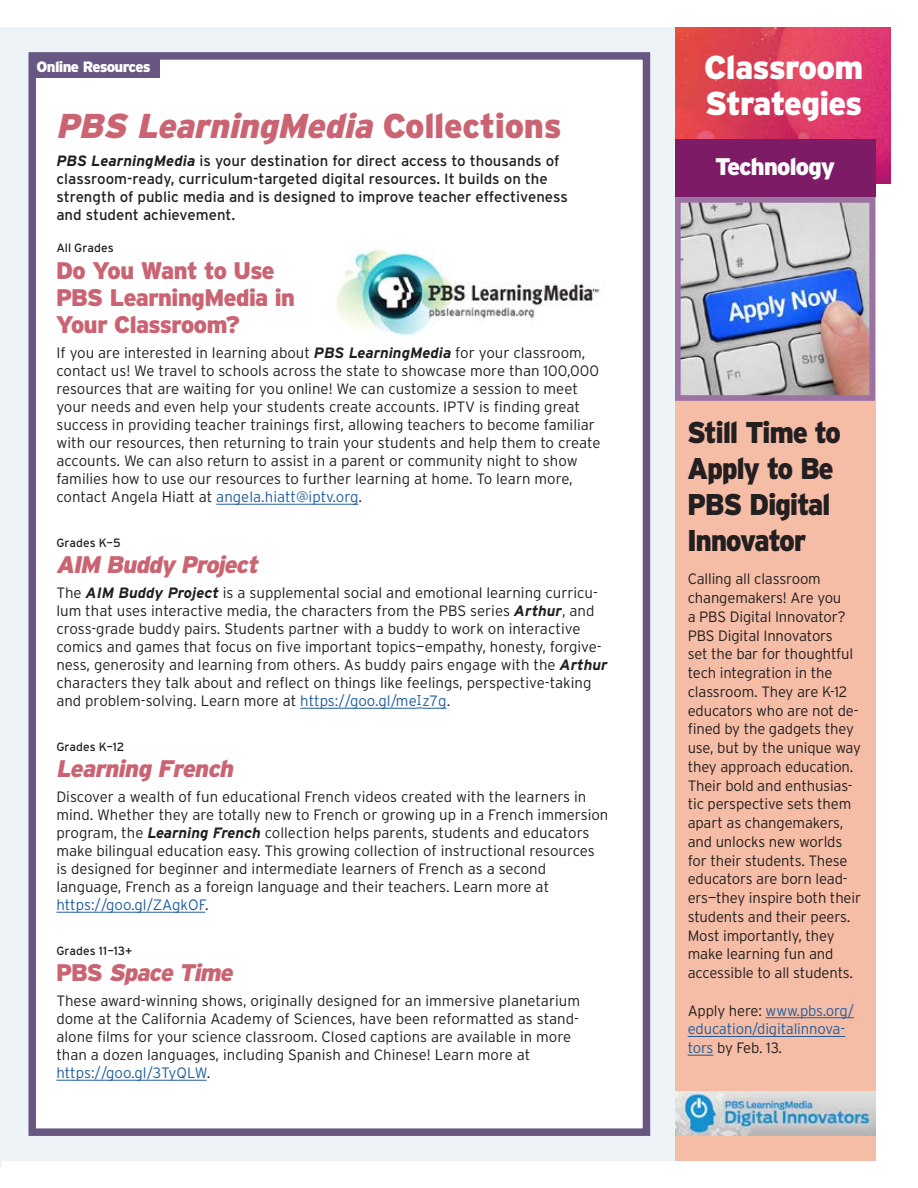
<style>
.page{position:relative;width:918px;height:1188px;background:#fff}
.page>*{position:absolute;margin:0;border:0;box-sizing:border-box;transform-origin:0 0}
.t1{font:italic 34.5px "PBS Explorer EP Show Title";color:#cb6472}
.t2{font:33px/36px "PBS Explorer EP Show Title";letter-spacing:.02em;color:#fff}
.t3{font:30px/36px "PBS Explorer EP Show Title";color:#231f20;scale:.93 1}
.t4{font:24px/27px "PBS Explorer EP Show Title";letter-spacing:.01em;color:#cb6472}
.t5{font:italic 24px "PBS Explorer EP Show Title";color:#cb6472}
.t6{font:24px "PBS Explorer EP Show Title";color:#fff}
.t7{font:300 15px/18px "PBS Explorer";color:#231f20}
.t8{font:15px/18px "PBS Explorer";color:#231f20}
.t9{font:300 15px/18.8px "PBS Explorer";letter-spacing:-.01em;color:#215e9e}
.t10{font:15px "PBS Explorer EP Show Title";color:#fff}
.t11{font:12px "PBS Explorer";letter-spacing:.01em;color:#231f20}
.s1{font-style:normal}
.s2{font-weight:700;font-style:italic}
.s3{color:#215e9e}
.s4{font-family:"Lubalin Graph ITC";font-weight:400;color:#215e9e}
.s5{color:#231f20}
</style>
<div class="page">
<div style="left:0;top:27px;width:675px;height:1134px;background:#eef3f8"></div>
<img style="left:675px;top:27px;width:216px;height:157px">
<div style="left:675px;top:161px;width:200px;height:1000px;background:#f5bca6"></div>
<div style="left:675px;top:139px;width:200px;height:58px;background:#7d1b67"></div>
<div style="left:28px;top:52px;width:622px;height:1084px;background:#fff;border:8px solid #675782"></div>
<div style="left:30px;top:54px;width:130px;height:24px;background:#675782"></div>
<hr style="left:216px;top:504px;width:142px;height:1px;background:#215e9e">
<hr style="left:300px;top:708px;width:117px;height:1px;background:#215e9e">
<svg style="left:417px;top:708px;width:30px;height:1px"></svg>
<hr style="left:56px;top:912px;width:149px;height:1px;background:#215e9e">
<hr style="left:56px;top:1080px;width:151px;height:1px;background:#215e9e">
<hr style="left:766px;top:1017px;width:88px;height:1px;background:#215e9e">
<hr style="left:688px;top:1036px;width:157px;height:1px;background:#215e9e">
<svg style="left:688px;top:1055px;width:25px;height:1px"></svg>
<img style="left:336px;top:247px;width:264px;height:89px">
<img style="left:682px;top:204px;width:186px;height:190px">
<div style="left:675px;top:197px;width:200px;height:204px;border:6px solid #9c72a3"></div>
<img style="left:675px;top:1091px;width:200px;height:44px">
<p class="t10" style="left:37px;top:58px;width:115px">Online Resources</p>
<h1 class="t1" style="left:56px;top:106px;width:506px">PBS LearningMedia <span class="s1">C o l l e c t i o n s</span></h1>
<p class="t8" style="left:56px;top:152px;width:513px"><span class="s2">PBS LearningMedia</span> is your destination for direct access to thousands of classroom-ready, curriculum-targeted digital resources. It builds on the strength of public media and is designed to improve teacher effectiveness and student achievement.</p>
<p class="t11" style="left:56px;top:241px;width:59px">All Grades</p>
<h3 class="t4" style="left:56px;top:257px;width:240px">Do You Want to Use<br>PBS LearningMedia in<br>Your Classroom?</h3>
<p class="t7" style="left:56px;top:344px;width:546px">If you are interested in learning about <span class="s2">PBS LearningMedia</span> for your classroom, contact us! We travel to schools across the state to showcase more than 100,000 resources that are waiting for you online! We can customize a session to meet your needs and even help your students create accounts. IPTV is finding great success in providing teacher trainings first, allowing teachers to become familiar with our resources, then returning to train your students and help them to create accounts. We can also return to assist in a parent or community night to show families how to use our resources to further learning at home. To learn more, contact Angela Hiatt at <span class="s3">angela.hiatt@iptv.org</span>.</p>
<p class="t11" style="left:56px;top:536px;width:66px">Grades K–5</p>
<h3 class="t5" style="left:56px;top:551px;width:207px">AIM Buddy Project</h3>
<p class="t7" style="left:56px;top:584px;width:553px">The <span class="s2">AIM Buddy Project</span> is a supplemental social and emotional learning curricu&shy;lum that uses interactive media, the characters from the PBS series <span class="s2">Arthur</span>, and cross-grade buddy pairs. Students partner with a buddy to work on interactive comics and games that focus on five important topics—empathy, honesty, forgive&shy;ness, generosity and learning from others. As buddy pairs engage with the <span class="s2">Arthur </span>characters they talk about and reflect on things like feelings, perspective-taking and problem-solving. Learn more at <span class="s3">https://goo.gl/me</span><span class="s4">I</span><span class="s3">z7g</span>.</p>
<p class="t11" style="left:56px;top:740px;width:70px">Grades K–12</p>
<h3 class="t5" style="left:56px;top:755px;width:182px">Learning French</h3>
<p class="t7" style="left:56px;top:788px;width:554px">Discover a wealth of fun educational French videos created with the learners in mind. Whether they are totally new to French or growing up in a French immersion program, the <span class="s2">Learning French</span> collection helps parents, students and educators make bilingual education easy. This growing collection of instructional resources is designed for beginner and intermediate learners of French as a second language, French as a foreign language and their teachers. Learn more at <span class="s3">https://goo.gl/ZAgkOF</span>.</p>
<p class="t11" style="left:56px;top:944px;width:78px">Grades 11–13+</p>
<h3 class="t5" style="left:56px;top:959px;width:182px"><span class="s1">P B S</span> Space Time</h3>
<p class="t7" style="left:56px;top:992px;width:525px">These award-winning shows, originally designed for an immersive planetarium dome at the California Academy of Sciences, have been reformatted as stand&shy;alone films for your science classroom. Closed captions are available in more than a dozen languages, including Spanish and Chinese! Learn more at <span class="s3">https://goo.gl/3TyQLW</span>.</p>
<h2 class="t2" style="left:705px;top:49px;width:159px">Classroom<br>Strategies</h2>
<h3 class="t6" style="left:716px;top:153px;width:120px">Technology</h3>
<h3 class="t3" style="left:688px;top:414px;width:166px">Still Time to<br>Apply to Be<br>PBS Digital<br>Innovator</h3>
<p class="t7" style="left:688px;top:570px;width:175px;line-height:18.8px">Calling all classroom changemakers! Are you<br>a PBS Digital Innovator?<br>PBS Digital Innovators<br>set the bar for thoughtful tech integration in the classroom. They are K-12 educators who are not de&shy;fined by the gadgets they use, but by the unique way they approach education.<br>Their bold and enthusias&shy;tic perspective sets them apart as changemakers, and unlocks new worlds for their students. These educators are born lead&shy;ers—they inspire both their students and their peers.<br>Most importantly, they make learning fun and accessible to all students.</p>
<p class="t9" style="left:688px;top:1001px;width:168px"><span class="s5">Apply here:</span> www.pbs.org/ education/digitalinnova&shy;tors <span class="s5">by Feb. 13.</span></p>
</div>
